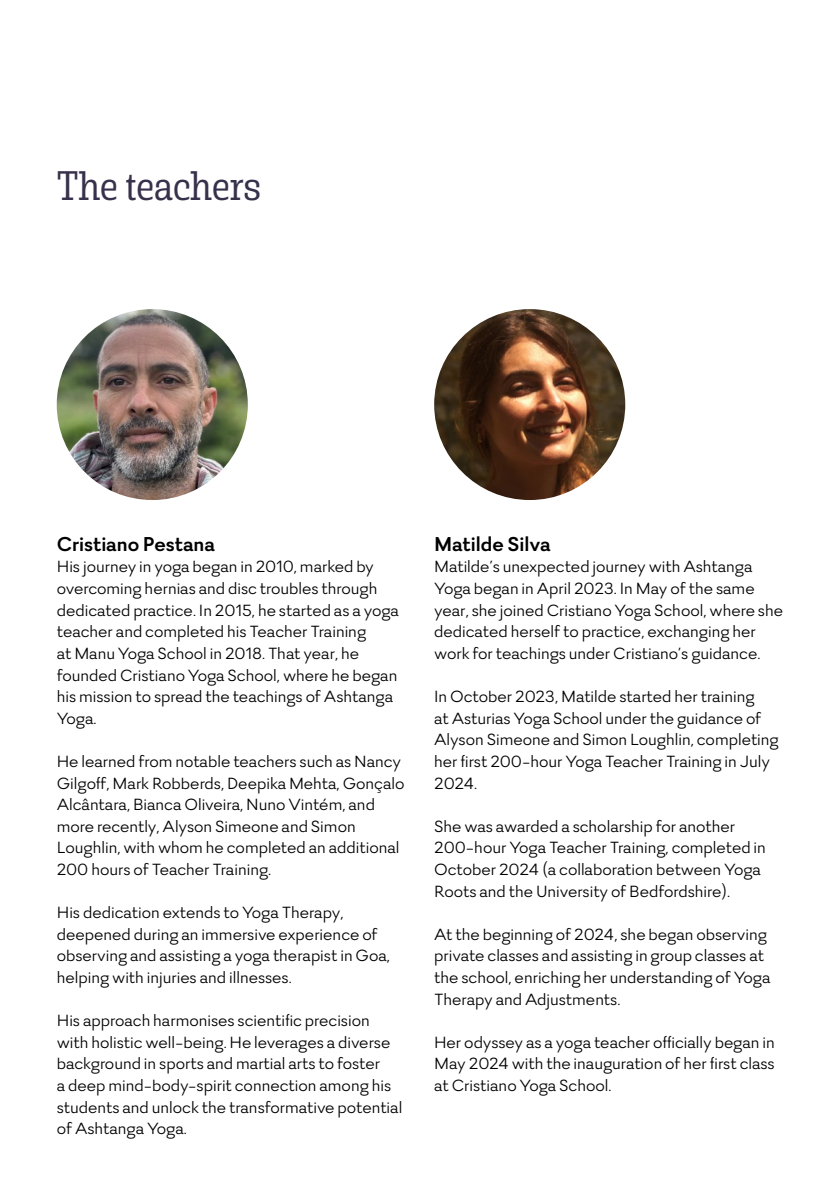
<style>
.page{position:relative;width:840px;height:1191px;background:#fff}
.page>*{position:absolute;margin:0;border:0;box-sizing:border-box;transform-origin:0 0}
.t1{font:300 semi-condensed 40px "Rude Slab";color:#37314b}
.t2{font:700 22px "Firme";letter-spacing:-.005em;color:#000}
.t3{font:18px/21.6px "Firme";color:#000}
</style>
<div class="page">
<img style="left:57px;top:309px;width:191px;height:191px;border-radius:95px">
<img style="left:434px;top:309px;width:191px;height:191px;border-radius:95px">
<h1 class="t1" style="left:57px;top:161px;width:206px">The teachers</h1>
<p class="t2" style="left:57px;top:531px;width:160px">Cristiano Pestana</p>
<p class="t3" style="left:57px;top:556px;width:343px">His journey in yoga began in 2010, marked by overcoming hernias and disc troubles through dedicated practice. In 2015, he started as a yoga teacher and completed his Teacher Training<br>at Manu Yoga School in 2018. That year, he founded Cristiano Yoga School, where he began his mission to spread the teachings of Ashtanga Yoga.</p>
<p class="t3" style="left:57px;top:750px;width:349px">He learned from notable teachers such as Nancy Gilgoff, Mark Robberds, Deepika Mehta, Gonçalo Alcântara, Bianca Oliveira, Nuno Vintém, and more recently, Alyson Simeone and Simon Loughlin, with whom he completed an additional 200 hours of Teacher Training.</p>
<p class="t3" style="left:57px;top:901px;width:335px">His dedication extends to Yoga Therapy, deepened during an immersive experience of observing and assisting a yoga therapist in Goa, helping with injuries and illnesses.</p>
<p class="t3" style="left:57px;top:1009px;width:347px">His approach harmonises scientific precision with holistic well-being. He leverages a diverse background in sports and martial arts to foster<br>a deep mind-body-spirit connection among his students and unlock the transformative potential of Ashtanga Yoga.</p>
<p class="t2" style="left:434px;top:531px;width:118px">Matilde Silva</p>
<p class="t3" style="left:434px;top:556px;width:350px">Matilde’s unexpected journey with Ashtanga Yoga began in April 2023. In May of the same year, she joined Cristiano Yoga School, where she dedicated herself to practice, exchanging her work for teachings under Cristiano’s guidance.</p>
<p class="t3" style="left:434px;top:685px;width:346px">In October 2023, Matilde started her training<br>at Asturias Yoga School under the guidance of Alyson Simeone and Simon Loughlin, completing her first 200-hour Yoga Teacher Training in July 2024.</p>
<p class="t3" style="left:434px;top:815px;width:333px">She was awarded a scholarship for another 200-hour Yoga Teacher Training, completed in October 2024 (a collaboration between Yoga Roots and the University of Bedfordshire).</p>
<p class="t3" style="left:434px;top:923px;width:337px">At the beginning of 2024, she began observing private classes and assisting in group classes at the school, enriching her understanding of Yoga Therapy and Adjustments.</p>
<p class="t3" style="left:434px;top:1031px;width:342px;text-align:justify">Her odyssey as a yoga teacher officially began in May 2024 with the inauguration of her first class at Cristiano Yoga School.</p>
</div>
